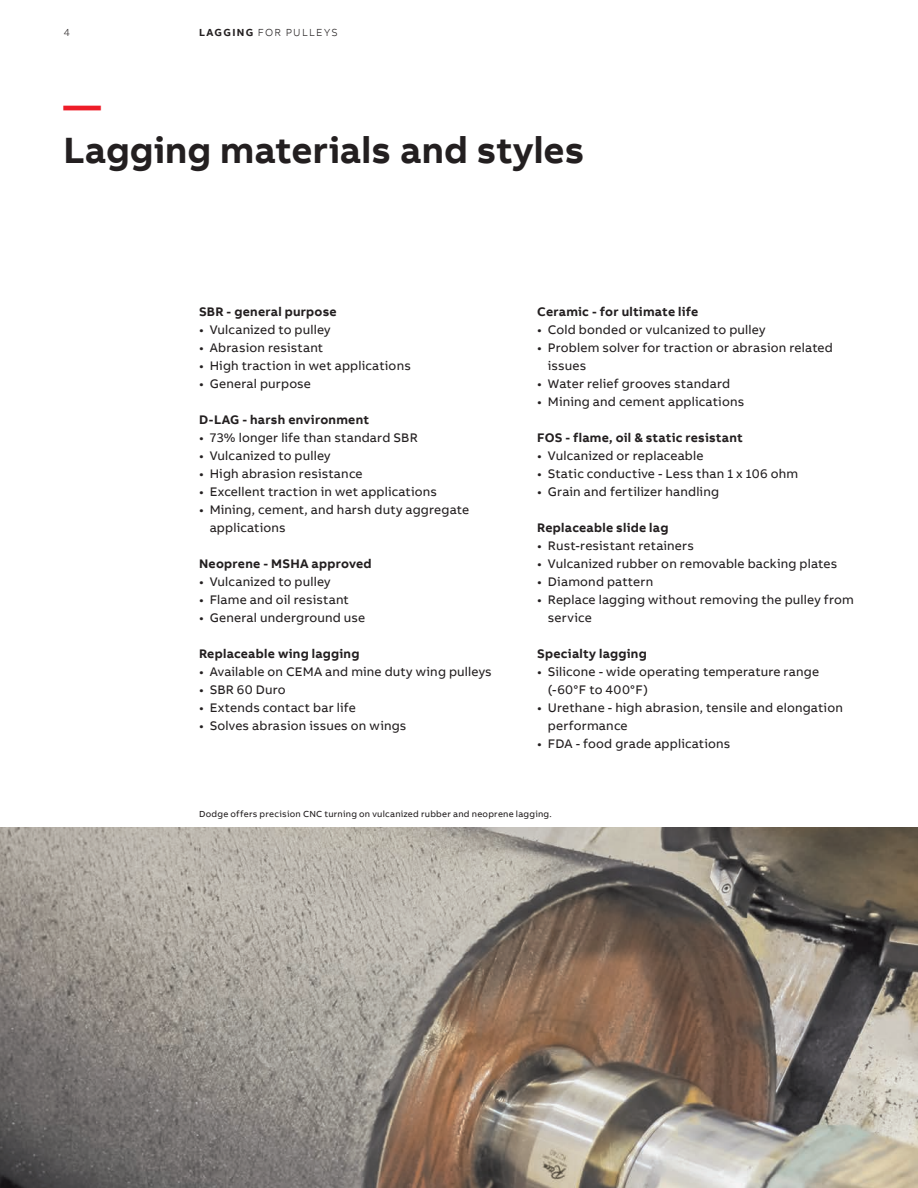
<style>
.page{position:relative;width:918px;height:1188px;background:#fff}
.page>*{position:absolute;margin:0;border:0;box-sizing:border-box;transform-origin:0 0}
.t1{font:700 37.5px "AB Bvoice";color:#231f20}
.t2{font:700 37.5px "AB Bvoice";color:#ee1c28}
.t3{font:12.75px/18px "AB Bvoice";letter-spacing:.015em;color:#231f20}
.t4{font:700 12.75px "AB Bvoice";letter-spacing:.02em;color:#231f20}
.t5{font:300 10.5px "AB Bvoice";letter-spacing:.12em;color:#231f20}
.t6{font:9px "AB Bvoice";letter-spacing:.025em;color:#231f20}
.s1{font-weight:700}
</style>
<div class="page">
<img style="left:0;top:827px;width:918px;height:361px">
<p class="t5" style="left:64px;top:26px;width:8px">4</p>
<p class="t5" style="left:199px;top:26px;width:140px"><span class="s1">LAGGING</span> FOR PULLEYS</p>
<h1 class="t2" style="left:64px;top:81px;width:39px">—</h1>
<h1 class="t1" style="left:64px;top:126px;width:522px">Lagging materials and styles</h1>
<p class="t4" style="left:199px;top:303px;width:139px">SBR - general purpose</p>
<p class="t3" style="left:199px;top:321px;width:133px">• Vulcanized to pulley</p>
<p class="t3" style="left:199px;top:339px;width:126px">• Abrasion resistant</p>
<p class="t3" style="left:199px;top:357px;width:213px">• High traction in wet applications</p>
<p class="t3" style="left:199px;top:375px;width:113px">• General purpose</p>
<p class="t4" style="left:199px;top:411px;width:172px">D-LAG - harsh environment</p>
<p class="t3" style="left:199px;top:429px;width:220px">• 73% longer life than standard SBR</p>
<p class="t3" style="left:199px;top:447px;width:133px">• Vulcanized to pulley</p>
<p class="t3" style="left:199px;top:465px;width:165px">• High abrasion resistance</p>
<p class="t3" style="left:199px;top:483px;width:240px">• Excellent traction in wet applications</p>
<p class="t3" style="left:210px;top:501px;width:261px;text-indent:-11px">• Mining, cement, and harsh duty aggregate applications</p>
<p class="t4" style="left:199px;top:555px;width:174px">Neoprene - MSHA approved</p>
<p class="t3" style="left:199px;top:573px;width:133px">• Vulcanized to pulley</p>
<p class="t3" style="left:199px;top:591px;width:151px">• Flame and oil resistant</p>
<p class="t3" style="left:199px;top:609px;width:168px">• General underground use</p>
<p class="t4" style="left:199px;top:645px;width:162px">Replaceable wing lagging</p>
<p class="t3" style="left:199px;top:663px;width:294px">• Available on CEMA and mine duty wing pulleys</p>
<p class="t3" style="left:199px;top:681px;width:88px">• SBR 60 Duro</p>
<p class="t3" style="left:199px;top:699px;width:158px">• Extends contact bar life</p>
<p class="t3" style="left:199px;top:717px;width:209px">• Solves abrasion issues on wings</p>
<p class="t4" style="left:537px;top:303px;width:163px">Ceramic - for ultimate life</p>
<p class="t3" style="left:537px;top:321px;width:230px">• Cold bonded or vulcanized to pulley</p>
<p class="t3" style="left:548px;top:339px;width:287px;text-indent:-11px">• Problem solver for traction or abrasion related issues</p>
<p class="t3" style="left:537px;top:375px;width:194px">• Water relief grooves standard</p>
<p class="t3" style="left:537px;top:393px;width:209px">• Mining and cement applications</p>
<p class="t4" style="left:537px;top:429px;width:207px">FOS - flame, oil &amp; static resistant</p>
<p class="t3" style="left:537px;top:447px;width:168px">• Vulcanized or replaceable</p>
<p class="t3" style="left:537px;top:465px;width:263px">• Static conductive - Less than 1 x 106 ohm</p>
<p class="t3" style="left:537px;top:483px;width:183px">• Grain and fertilizer handling</p>
<p class="t4" style="left:537px;top:519px;width:133px">Replaceable slide lag</p>
<p class="t3" style="left:537px;top:537px;width:158px">• Rust-resistant retainers</p>
<p class="t3" style="left:537px;top:555px;width:302px">• Vulcanized rubber on removable backing plates</p>
<p class="t3" style="left:537px;top:573px;width:117px">• Diamond pattern</p>
<p class="t3" style="left:548px;top:591px;width:307px;text-indent:-11px">• Replace lagging without removing the pulley from service</p>
<p class="t4" style="left:537px;top:645px;width:111px">Specialty lagging</p>
<p class="t3" style="left:548px;top:663px;width:273px;text-indent:-11px">• Silicone - wide operating temperature range (-60°F to 400°F)</p>
<p class="t3" style="left:548px;top:699px;width:296px;text-indent:-11px">• Urethane - high abrasion, tensile and elongation performance</p>
<p class="t3" style="left:537px;top:735px;width:195px">• FDA - food grade applications</p>
<p class="t6" style="left:199px;top:809px;width:354px">Dodge offers precision CNC turning on vulcanized rubber and neoprene lagging.</p>
</div>
